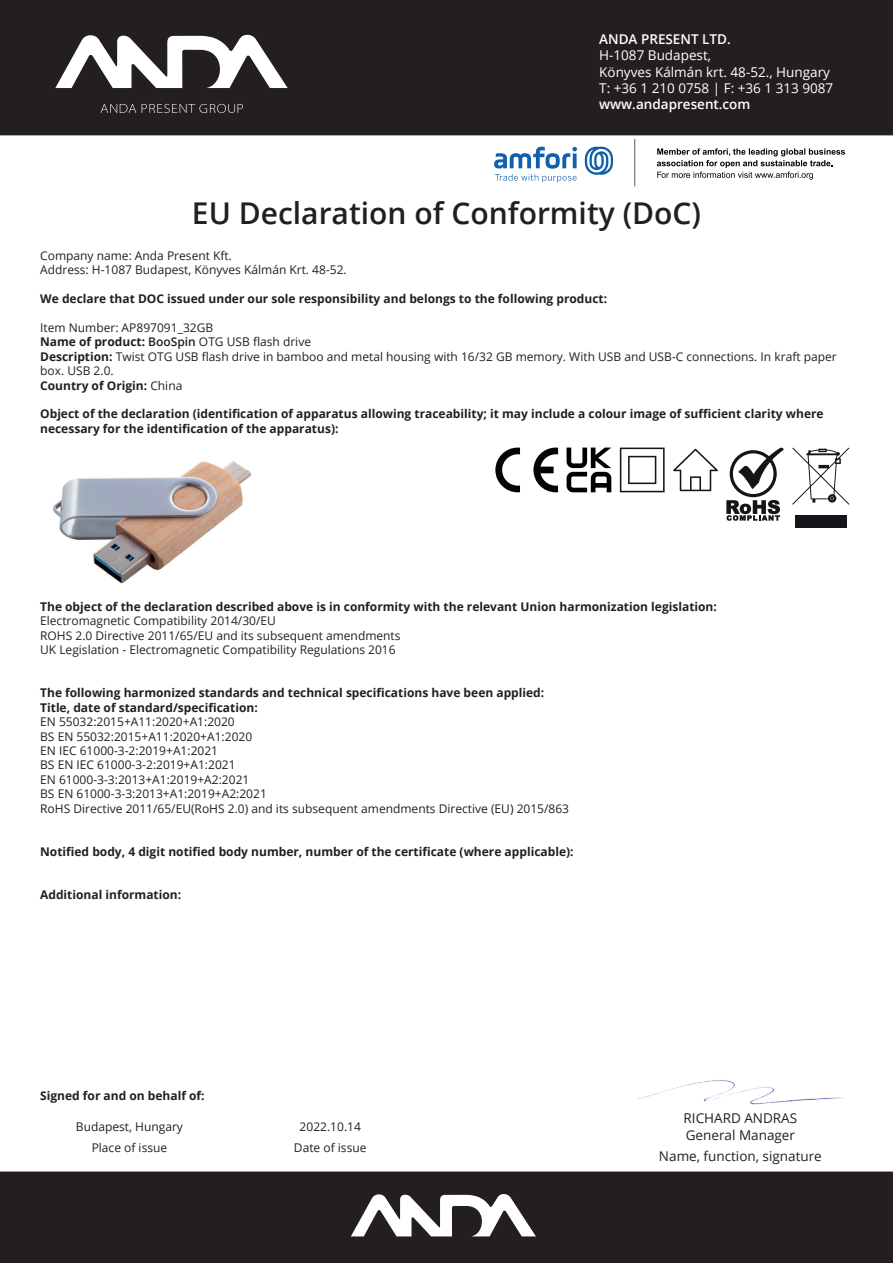
<style>
.page{position:relative;width:893px;height:1263px;background:#fff}
.page>*{position:absolute;margin:0;border:0;box-sizing:border-box;transform-origin:0 0}
.t1{font:600 30px "Open Sans";color:#231f20}
.t2{font:13.5px/16.2px "Open Sans";color:#fff}
.t3{font:13.5px/16.2px "Open Sans";color:#231f20}
.t4{font:600 13.5px "Open Sans";color:#fff}
.t5{font:12px/14.4px "Open Sans";color:#231f20}
.t6{font:700 12px/14.4px "Open Sans";color:#231f20}
.s1{font-weight:700}
.s2{font-weight:600}
</style>
<div class="page">
<div style="left:0;top:0;width:893px;height:135px;background:#231f20"></div>
<div style="left:0;top:1171px;width:893px;height:92px;background:#231f20"></div>
<svg style="left:55px;top:34px;width:233px;height:54px"></svg>
<svg style="left:100px;top:104px;width:143px;height:9px"></svg>
<img style="left:53px;top:461px;width:198px;height:123px">
<svg style="left:351px;top:1193px;width:185px;height:43px"></svg>
<svg style="left:585px;top:147px;width:28px;height:28px"></svg>
<svg style="left:494px;top:147px;width:83px;height:35px"></svg>
<hr style="left:634px;top:139px;width:1px;height:47px;background:#606a75">
<svg style="left:657px;top:148px;width:188px;height:32px"></svg>
<img style="left:638px;top:1080px;width:205px;height:25px">
<svg style="left:726px;top:448px;width:58px;height:73px"></svg>
<div style="left:795px;top:515px;width:51px;height:13px;background:#171419"></div>
<svg style="left:792px;top:448px;width:57px;height:57px"></svg>
<svg style="left:567px;top:448px;width:44px;height:44px"></svg>
<svg style="left:620px;top:448px;width:45px;height:44px"></svg>
<svg style="left:673px;top:449px;width:45px;height:42px"></svg>
<svg style="left:495px;top:448px;width:25px;height:44px"></svg>
<svg style="left:533px;top:448px;width:25px;height:44px"></svg>
<p class="t4" style="left:599px;top:30px;width:133px">ANDA PRESENT LTD.</p>
<p class="t2" style="left:599px;top:47px;width:236px">H-1087 Budapest,<br>Könyves Kálmán krt. 48-52., Hungary<br>T: +36 1 210 0758 | F: +36 1 313 9087</p>
<p class="t4" style="left:599px;top:95px;width:153px">www.andapresent.com</p>
<h1 class="t1" style="left:192px;top:192px;width:511px">EU Declaration of Conformity (DoC)</h1>
<p class="t5" style="left:40px;top:248px;width:308px">Company name: Anda Present Kft.<br>Address: H-1087 Budapest, Könyves Kálmán Krt. 48-52.</p>
<p class="t6" style="left:40px;top:291px;width:569px">We declare that DOC issued under our sole responsibility and belongs to the following product:</p>
<p class="t5" style="left:40px;top:320px;width:798px">Item Number: AP897091_32GB<br><span class="s1">Name of product:</span> <span class="s2">BooSpin</span> OTG USB flash drive<br><span class="s1">Description:</span> Twist OTG USB flash drive in bamboo and metal housing with 16/32 GB memory. With USB and USB-C connections. In kraft paper box. USB 2.0.<br><span class="s1">Country of Origin:</span> China</p>
<p class="t6" style="left:40px;top:406px;width:785px">Object of the declaration (identification of apparatus allowing traceability; it may include a colour image of sufficient clarity where necessary for the identification of the apparatus):</p>
<p class="t6" style="left:40px;top:599px;width:678px">The object of the declaration described above is in conformity with the relevant Union harmonization legislation:</p>
<p class="t5" style="left:40px;top:613px;width:362px">Electromagnetic Compatibility 2014/30/EU<br>ROHS 2.0 Directive 2011/65/EU and its subsequent amendments<br>UK Legislation - Electromagnetic Compatibility Regulations 2016</p>
<p class="t6" style="left:40px;top:685px;width:506px">The following harmonized standards and technical specifications have been applied:<br>Title, date of standard/specification:</p>
<p class="t5" style="left:40px;top:714px;width:530px">EN 55032:2015+A11:2020+A1:2020<br>BS EN 55032:2015+A11:2020+A1:2020<br>EN IEC 61000-3-2:2019+A1:2021<br>BS EN IEC 61000-3-2:2019+A1:2021<br>EN 61000-3-3:2013+A1:2019+A2:2021<br>BS EN 61000-3-3:2013+A1:2019+A2:2021<br>RoHS Directive 2011/65/EU(RoHS 2.0) and its subsequent amendments Directive (EU) 2015/863</p>
<p class="t6" style="left:40px;top:844px;width:535px">Notified body, 4 digit notified body number, number of the certificate (where applicable):</p>
<p class="t6" style="left:40px;top:887px;width:143px">Additional information:</p>
<p class="t6" style="left:40px;top:1088px;width:166px">Signed for and on behalf of:</p>
<p class="t5" style="left:76px;top:1115px;width:109px;line-height:21px;text-align:center">Budapest, Hungary<br>Place of issue</p>
<p class="t5" style="left:294px;top:1115px;width:74px;line-height:21px;text-align:center">2022.10.14<br>Date of issue</p>
<p class="t3" style="left:683px;top:1110px;width:115px">RICHARD ANDRAS<br>General Manager</p>
<p class="t3" style="left:659px;top:1147px;width:164px">Name, function, signature</p>
</div>
